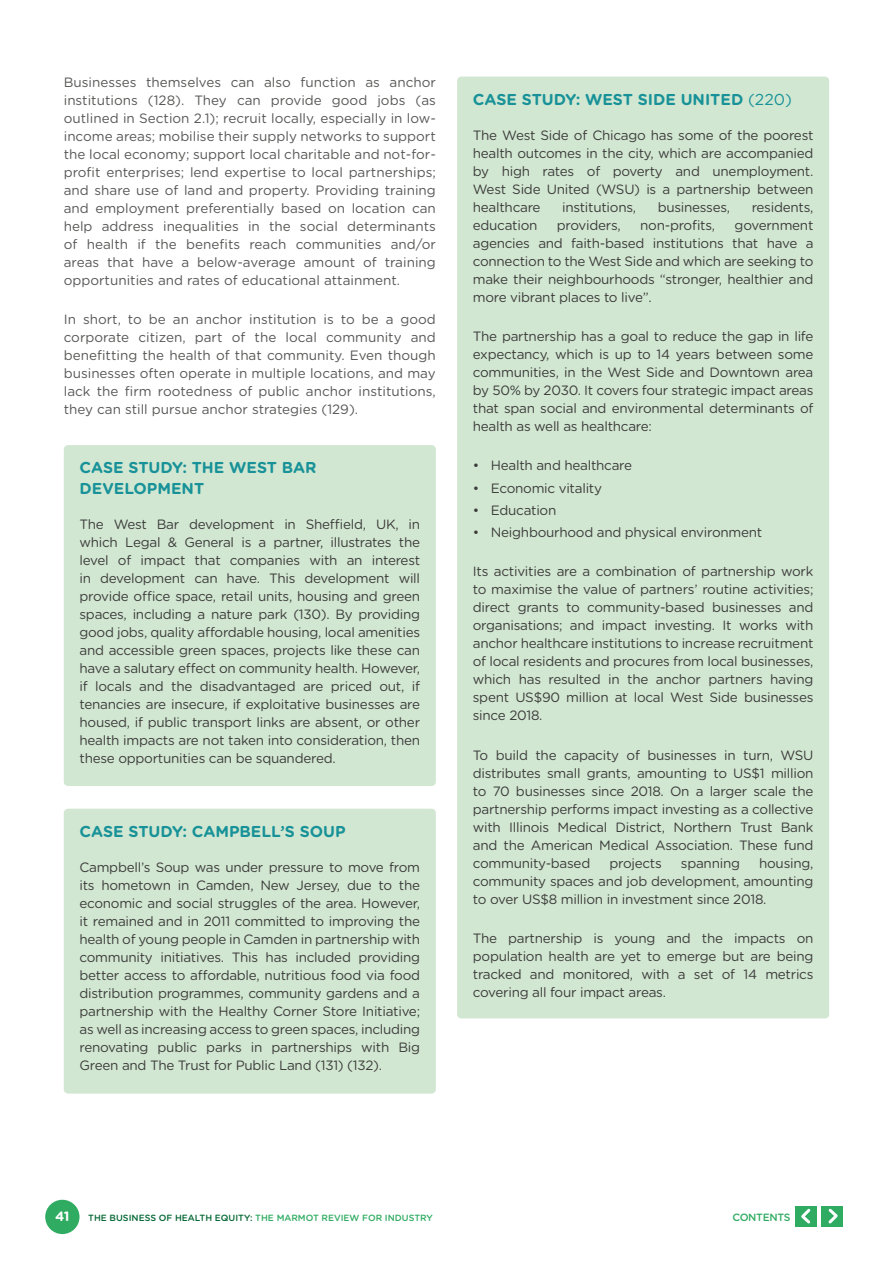
<style>
.page{position:relative;width:893px;height:1263px;background:#fff}
.page>*{position:absolute;margin:0;border:0;box-sizing:border-box;transform-origin:0 0}
.t1{font:700 15.75px/21px "Gotham Rounded";color:#189298}
.t2{font:13.5px/18px "Gotham Rounded";letter-spacing:-.02em;color:#3c3c3b;text-align:justify}
.t3{font:13.5px/18px "Gotham Rounded";color:#575756;text-align:justify}
.t4{font:700 13.5px "Gotham Rounded";color:#fff}
.t5{font:500 10.5px "Gotham Rounded";letter-spacing:-.03em;color:#30ac62}
.t6{font:500 9px "Gotham Rounded";color:#046734}
.s1{font-weight:400}
.s2{color:#30ac62}
</style>
<div class="page">
<div style="left:45px;top:1200px;width:35px;height:34px;background:#30ac62;border-radius:50%"></div>
<div style="left:796px;top:1206px;width:21px;height:20px;background:#30ac62"></div>
<svg style="left:801px;top:1208px;width:10px;height:16px"></svg>
<div style="left:822px;top:1206px;width:21px;height:20px;background:#30ac62"></div>
<svg style="left:828px;top:1208px;width:10px;height:16px"></svg>
<div style="left:64px;top:445px;width:372px;height:341px;background:#d2e7d2;border-radius:4px"></div>
<div style="left:64px;top:809px;width:372px;height:284px;background:#d2e7d2;border-radius:4px"></div>
<div style="left:457px;top:77px;width:372px;height:941px;background:#d2e7d2;border-radius:4px"></div>
<p class="t3" style="left:64px;top:73px;width:374px">Businesses themselves can also function as anchor institutions (128). They can provide good jobs (as outlined in Section 2.1); recruit locally, especially in low&shy;income areas; mobilise their supply networks to support the local economy; support local charitable and not-for&shy;profit enterprises; lend expertise to local partnerships; and share use of land and property. Providing training and employment preferentially based on location can help address inequalities in the social determinants of health if the benefits reach communities and/or areas that have a below-average amount of training opportunities and rates of educational attainment.</p>
<p class="t3" style="left:64px;top:310px;width:374px">In short, to be an anchor institution is to be a good corporate citizen, part of the local community and benefitting the health of that community. Even though businesses often operate in multiple locations, and may lack the firm rootedness of public anchor institutions, they can still pursue anchor strategies (129).</p>
<p class="t1" style="left:80px;top:457px;width:239px">CASE STUDY: THE WEST BAR<br>DEVELOPMENT</p>
<p class="t2" style="left:80px;top:515px;width:342px">The West Bar development in Sheffield, UK, in which Legal &amp; General is a partner, illustrates the level of impact that companies with an interest in development can have. This development will provide office space, retail units, housing and green spaces, including a nature park (130). By providing good jobs, quality affordable housing, local amenities and accessible green spaces, projects like these can have a salutary effect on community health. However, if locals and the disadvantaged are priced out, if tenancies are insecure, if exploitative businesses are housed, if public transport links are absent, or other health impacts are not taken into consideration, then these opportunities can be squandered.</p>
<p class="t1" style="left:80px;top:820px;width:268px">CASE STUDY: CAMPBELL’S SOUP</p>
<p class="t2" style="left:80px;top:858px;width:342px">Campbell’s Soup was under pressure to move from its hometown in Camden, New Jersey, due to the economic and social struggles of the area. However, it remained and in 2011 committed to improving the health of young people in Camden in partnership with community initiatives. This has included providing better access to affordable, nutritious food via food distribution programmes, community gardens and a partnership with the Healthy Corner Store Initiative; as well as increasing access to green spaces, including renovating public parks in partnerships with Big Green and The Trust for Public Land (131) (132).</p>
<p class="t1" style="left:473px;top:88px;width:321px">CASE STUDY: WEST SIDE UNITED <span class="s1">(220)</span></p>
<p class="t2" style="left:473px;top:125px;width:342px">The West Side of Chicago has some of the poorest health outcomes in the city, which are accompanied by high rates of poverty and unemployment.<br>West Side United (WSU) is a partnership between healthcare</p>
<p class="t2" style="left:562px;top:197px;width:76px">institutions,</p>
<p class="t2" style="left:658px;top:197px;width:74px">businesses,</p>
<p class="t2" style="left:752px;top:197px;width:63px">residents,</p>
<p class="t2" style="left:473px;top:215px;width:66px">education</p>
<p class="t2" style="left:557px;top:215px;width:65px">providers,</p>
<p class="t2" style="left:640px;top:215px;width:77px">non-profits,</p>
<p class="t2" style="left:473px;top:215px;width:342px;text-indent:262px">government agencies and faith-based institutions that have a connection to the West Side and which are seeking to make their neighbourhoods “stronger, healthier and more vibrant places to live”.</p>
<p class="t2" style="left:473px;top:327px;width:342px">The partnership has a goal to reduce the gap in life expectancy, which is up to 14 years between some communities, in the West Side and Downtown area by 50% by 2030. It covers four strategic impact areas that span social and environmental determinants of health as well as healthcare:</p>
<p class="t2" style="left:473px;top:456px;width:161px">• Health and healthcare</p>
<p class="t2" style="left:473px;top:478px;width:131px">• Economic vitality</p>
<p class="t2" style="left:473px;top:500px;width:85px">• Education</p>
<p class="t2" style="left:473px;top:523px;width:291px">• Neighbourhood and physical environment</p>
<p class="t2" style="left:473px;top:562px;width:342px">Its activities are a combination of partnership work to maximise the value of partners’ routine activities; direct grants to community-based businesses and organisations; and impact investing. It works with anchor healthcare institutions to increase recruitment of local residents and procures from local businesses, which has resulted in the anchor partners having spent US$90 million at local West Side businesses since 2018.</p>
<p class="t2" style="left:473px;top:745px;width:342px">To build the capacity of businesses in turn, WSU distributes small grants, amounting to US$1 million to 70 businesses since 2018. On a larger scale the partnership performs impact investing as a collective with Illinois Medical District, Northern Trust Bank and the American Medical Association. These fund community-based</p>
<p class="t2" style="left:473px;top:853px;width:342px;text-indent:286px">housing, community spaces and job development, amounting to over US$8 million in investment since 2018.</p>
<p class="t2" style="left:473px;top:928px;width:342px">The partnership is young and the impacts on population health are yet to emerge but are being tracked and monitored, with a set of 14 metrics covering all four impact areas.</p>
<p class="t2" style="left:609px;top:853px;width:54px">projects</p>
<p class="t2" style="left:681px;top:853px;width:61px">spanning</p>
<p class="t4" style="left:55px;top:1206px;width:16px">41</p>
<p class="t6" style="left:88px;top:1211px;width:346px">THE BUSINESS OF HEALTH EQUITY: <span class="s2">THE MARMOT REVIEW FOR INDUSTRY</span></p>
<p class="t5" style="left:732px;top:1209px;width:60px">CONTENTS</p>
</div>
